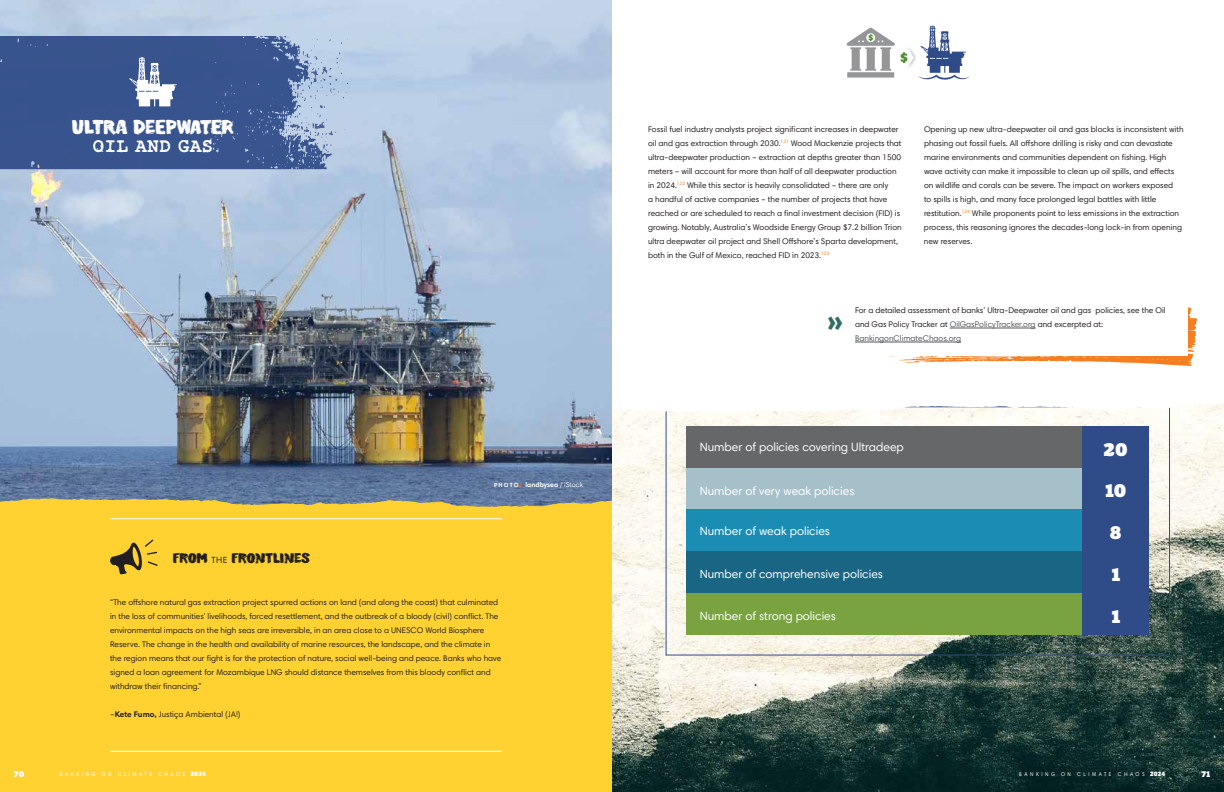
<style>
.page{position:relative;width:1224px;height:792px;background:#fff}
.page>*{position:absolute;margin:0;border:0;box-sizing:border-box;transform-origin:0 0}
.t1{font:900 31.2px "Harmonia Sans Std";color:#356d63}
.t2{font:20px "Painterman Brush";color:#fff}
.t3{font:700 20px "Rough Typewriter";color:#fff}
.t4{font:18px "Plume Ad";color:#fff}
.t5{font:14px "Painterman Brush";color:#231f20}
.t6{font:12px "Harmonia Sans Std";color:#fff}
.t7{font:8.2px/14px "Harmonia Sans Std";color:#231f20}
.t8{font:8px "Plume Ad";color:#fff}
.t9{font:700 7px "Harmonia Sans Std";color:#fff}
.t10{font:5.5px "Harmonia Sans Std";letter-spacing:.5em;color:#fff;scale:.91 1}
.s1{font-family:"Harmonia Sans Std";font-size:9px}
.s2{font-size:6px}
.s3{font-size:6px;color:#f57e20}
.s4{font-weight:400}
.s5{font-weight:700}
.s6{font-family:"Plume Ad";font-size:6.1px}
.s7{color:#54575a}
</style>
<div class="page">
<img style="left:0;top:0;width:612px;height:498px">
<div style="left:0;top:527px;width:612px;height:265px;background:#ffd232"></div>
<div style="left:0;top:36px;width:332px;height:133px;background:#38548d"></div>
<svg style="left:283px;top:36px;width:69px;height:126px;background:#9cb1d1"></svg>
<svg style="left:129px;top:57px;width:48px;height:49px"></svg>
<hr style="left:110px;top:751px;width:392px;height:1px;background:#fff">
<img style="left:612px;top:412px;width:612px;height:380px">
<div style="left:847px;top:72px;width:47px;height:6px;background:#949698"></div>
<svg style="left:846px;top:28px;width:49px;height:43px"></svg>
<svg style="left:901px;top:26px;width:69px;height:54px"></svg>
<div style="left:686px;top:467px;width:396px;height:42px;background:#a6c0ca"></div>
<div style="left:686px;top:509px;width:396px;height:42px;background:#1b8db4"></div>
<div style="left:686px;top:593px;width:396px;height:42px;background:#78a340"></div>
<div style="left:686px;top:426px;width:396px;height:41px;background:#656769"></div>
<div style="left:686px;top:551px;width:396px;height:42px;background:#186683"></div>
<div style="left:1082px;top:467px;width:67px;height:42px;background:#304c88"></div>
<div style="left:1082px;top:509px;width:67px;height:42px;background:#304c88"></div>
<div style="left:1082px;top:593px;width:67px;height:42px;background:#304c88"></div>
<div style="left:1082px;top:426px;width:67px;height:41px;background:#304c88"></div>
<div style="left:1082px;top:551px;width:67px;height:42px;background:#304c88"></div>
<svg style="left:614px;top:307px;width:610px;height:105px"></svg>
<div style="left:855px;top:292px;width:333px;height:64px;background:#fff"></div>
<hr style="left:950px;top:328px;width:86px;height:1px;background:#54575a">
<hr style="left:855px;top:342px;width:106px;height:1px;background:#54575a">
<svg style="left:0;top:498px;width:612px;height:76px"></svg>
<hr style="left:110px;top:519px;width:392px;height:1px;background:#fff">
<h2 class="t2" style="left:72px;top:114px;width:163px">ULTRA DEEPWATER</h2>
<h2 class="t3" style="left:93px;top:133px;width:122px">OIL AND GAS</h2>
<h3 class="t5" style="left:173px;top:548px;width:138px">FROM <span class="s1">THE</span> FRONTLINES</h3>
<p class="t9" style="left:494px;top:480px;width:90px"><span class="s2">P H O T O</span> <span class="s3">:</span> landbysea <span class="s4">/ iStock</span></p>
<p class="t7" style="left:110px;top:596px;width:393px">“The offshore natural gas extraction project spurred actions on land (and along the coast) that culminated in the loss of communities' livelihoods, forced resettlement, and the outbreak of a bloody (civil) conflict. The environmental impacts on the high seas are irreversible, in an area close to a UNESCO World Biosphere Reserve. The change in the health and availability of marine resources, the landscape, and the climate in the region means that our fight is for the protection of nature, social well-being and peace. Banks who have signed a loan agreement for Mozambique LNG should distance themselves from this bloody conflict and withdraw their financing.”</p>
<p class="t7" style="left:110px;top:708px;width:132px">–<span class="s5">Kete Fumo,</span> Justiça Ambiental (JA!)</p>
<p class="t8" style="left:14px;top:769px;width:12px">70</p>
<p class="t10" style="left:60px;top:771px;width:162px">BANKING ON CLIMATE CHAOS <span class="s6">2024</span></p>
<p class="t7" style="left:648px;top:122px;width:255px">Fossil fuel industry analysts project significant increases in deepwater oil and gas extraction through 2030.<sup>121</sup> Wood Mackenzie projects that ultra-deepwater production – extraction at depths greater than 1500 meters – will account for more than half of all deepwater production in 2024.<sup>122</sup> While this sector is heavily consolidated – there are only<br>a handful of active companies – the number of projects that have reached or are scheduled to reach a final investment decision (FID) is growing. Notably, Australia’s Woodside Energy Group $7.2 billion Trion ultra deepwater oil project and Shell Offshore’s Sparta development, both in the Gulf of Mexico, reached FID in 2023.<sup>123</sup></p>
<p class="t7" style="left:924px;top:122px;width:261px">Opening up new ultra-deepwater oil and gas blocks is inconsistent with phasing out fossil fuels. All offshore drilling is risky and can devastate marine environments and communities dependent on fishing. High wave activity can make it impossible to clean up oil spills, and effects on wildlife and corals can be severe. The impact on workers exposed<br>to spills is high, and many face prolonged legal battles with little restitution.<sup>124</sup> While proponents point to less emissions in the extraction process, this reasoning ignores the decades-long lock-in from opening new reserves.</p>
<h1 class="t1" style="left:827px;top:301px;width:18px">»</h1>
<p class="t7" style="left:855px;top:303px;width:312px">For a detailed assessment of banks’ Ultra-Deepwater oil and gas policies, see the Oil and Gas Policy Tracker at <span class="s7">OilGasPolicyTracker.org</span> and excerpted at:<br><span class="s7">BankingonClimateChaos.org</span></p>
<h3 class="t6" style="left:700px;top:439px;width:206px">Number of policies covering Ultradeep</h3>
<h3 class="t4" style="left:1104px;top:437px;width:26px">20</h3>
<h3 class="t6" style="left:700px;top:483px;width:156px">Number of very weak policies</h3>
<h3 class="t6" style="left:700px;top:523px;width:132px">Number of weak policies</h3>
<h3 class="t4" style="left:1105px;top:479px;width:23px">10</h3>
<h3 class="t4" style="left:1110px;top:521px;width:13px">8</h3>
<h3 class="t6" style="left:700px;top:567px;width:185px">Number of comprehensive policies</h3>
<h3 class="t4" style="left:1111px;top:563px;width:11px">1</h3>
<h3 class="t6" style="left:700px;top:609px;width:138px">Number of strong policies</h3>
<h3 class="t4" style="left:1111px;top:605px;width:11px">1</h3>
<p class="t10" style="left:1019px;top:771px;width:162px">BANKING ON CLIMATE CHAOS <span class="s6">2024</span></p>
<p class="t8" style="left:1202px;top:769px;width:10px">71</p>
</div>
